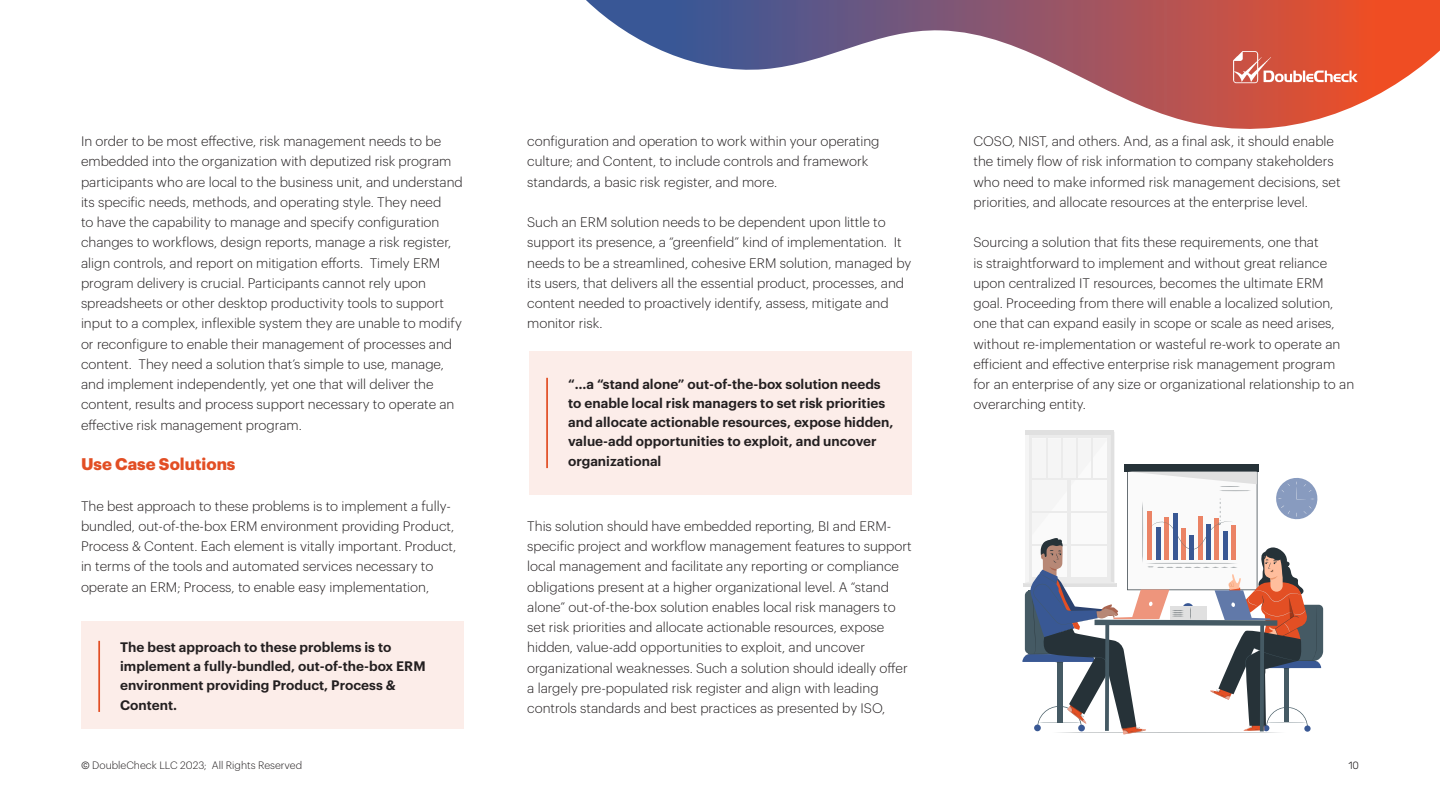
<style>
.page{position:relative;width:1440px;height:810px;background:#fff}
.page>*{position:absolute;margin:0;border:0;box-sizing:border-box;transform-origin:0 0}
.t1{font:700 16.5px "Graphik";color:#e24e24}
.t2{font:300 13.5px/20.2px "Graphik";color:#231f20}
.t3{font:600 13.5px/19.2px "Graphik";color:#231f20}
.t4{font:300 10.5px "Graphik";color:#231f20}
.t5{font:300 10.5px "Rubik";color:#231f20}
.s1{font-family:"Rubik"}
</style>
<div class="page">
<div style="left:529px;top:351px;width:382px;height:144px;background:#fcede9"></div>
<hr style="left:546px;top:378px;width:2px;height:90px;background:#e24e24">
<div style="left:81px;top:621px;width:382px;height:108px;background:#fcede9"></div>
<hr style="left:98px;top:641px;width:2px;height:71px;background:#e24e24">
<hr style="left:1025px;top:430px;width:89px;height:4px;background:#e0e0e0">
<svg style="left:1022px;top:432px;width:301px;height:302px"></svg>
<svg style="left:586px;top:0;width:854px;height:129px"></svg>
<img style="left:1233px;top:48px;width:126px;height:40px">
<p class="t2" style="left:81px;top:130px;width:383px">In order to be most effective, risk management needs to be embedded into the organization with deputized risk program participants who are local to the business unit, and understand its specific needs, methods, and operating style. They need<br>to have the capability to manage and specify configuration changes to workflows, design reports, manage a risk register, align controls, and report on mitigation efforts. Timely ERM program delivery is crucial. Participants cannot rely upon spreadsheets or other desktop productivity tools to support input to a complex, inflexible system they are unable to modify or reconfigure to enable their management of processes and content. They need a solution that’s simple to use, manage, and implement independently, yet one that will deliver the content, results and process support necessary to operate an effective risk management program.</p>
<p class="t1" style="left:81px;top:451px;width:156px">Use Case Solutions</p>
<p class="t2" style="left:81px;top:494px;width:377px">The best approach to these problems is to implement a fully&shy;bundled, out-of-the-box ERM environment providing Product, Process &amp; Content. Each element is vitally important. Product, in terms of the tools and automated services necessary to operate an ERM; Process, to enable easy implementation,</p>
<p class="t3" style="left:120px;top:636px;width:307px">The best approach to these problems is to implement a fully-bundled, out-of-the-box ERM environment providing Product, Process &amp; Content.</p>
<p class="t2" style="left:527px;top:130px;width:354px">configuration and operation to work within your operating culture; and Content, to include controls and framework standards, a basic risk register, and more.</p>
<p class="t2" style="left:527px;top:211px;width:386px">Such an ERM solution needs to be dependent upon little to support its presence, a “greenfield” kind of implementation. It needs to be a streamlined, cohesive ERM solution, managed by its users, that delivers all the essential product, processes, and content needed to proactively identify, assess, mitigate and monitor risk.</p>
<p class="t3" style="left:568px;top:373px;width:327px">“…a “stand alone” out-of-the-box solution needs to enable local risk managers to set risk priorities and allocate actionable resources, expose hidden, value-add opportunities to exploit, and uncover organizational</p>
<p class="t2" style="left:527px;top:515px;width:386px">This solution should have embedded reporting, BI and ERM&shy;specific project and workflow management features to support local management and facilitate any reporting or compliance obligations present at a higher organizational level. A “stand alone” out-of-the-box solution enables local risk managers to set risk priorities and allocate actionable resources, expose hidden, value-add opportunities to exploit, and uncover organizational weaknesses. Such a solution should ideally offer a largely pre-populated risk register and align with leading controls standards and best practices as presented by ISO,</p>
<p class="t2" style="left:974px;top:130px;width:369px">COSO, NIST, and others. And, as a final ask, it should enable the timely flow of risk information to company stakeholders who need to make informed risk management decisions, set priorities, and allocate resources at the enterprise level.</p>
<p class="t2" style="left:974px;top:231px;width:382px">Sourcing a solution that fits these requirements, one that<br>is straightforward to implement and without great reliance upon centralized IT resources, becomes the ultimate ERM goal. Proceeding from there will enable a localized solution, one that can expand easily in scope or scale as need arises, without re-implementation or wasteful re-work to operate an efficient and effective enterprise risk management program for an enterprise of any size or organizational relationship to an overarching entity.</p>
<p class="t4" style="left:81px;top:757px;width:223px"><span class="s1">©</span> DoubleCheck LLC 2023; All Rights Reserved</p>
<p class="t5" style="left:1348px;top:759px;width:12px">10</p>
</div>
